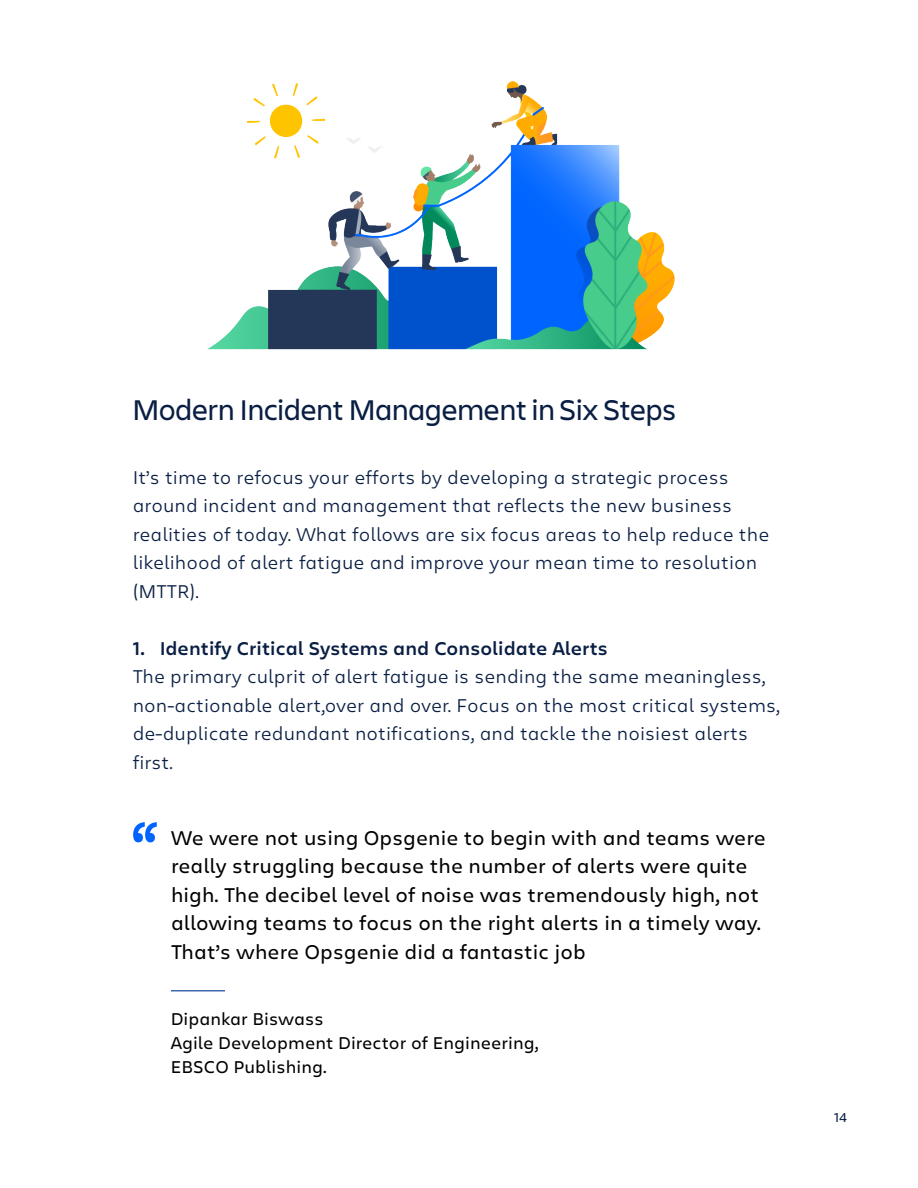
<style>
.page{position:relative;width:918px;height:1188px;background:#fff}
.page>*{position:absolute;margin:0;border:0;box-sizing:border-box;transform-origin:0 0}
.t1{font:75px "Charlie Display";color:#0065ff}
.t2{font:30px "Charlie Display";color:#091e42}
.t3{font:21px/28.5px "Charlie Text";letter-spacing:.005em;color:#000}
.t4{font:300 19.5px/28.5px "Charlie Text";letter-spacing:.005em;color:#091e42}
.t5{font:600 19.5px "Charlie Text";letter-spacing:.005em;color:#091e42}
.t6{font:18px/24px "Charlie Text";letter-spacing:.005em;color:#000}
.t7{font:13.5px "Charlie Text";color:#091e42}
</style>
<div class="page">
<hr style="left:171px;top:990px;width:54px;height:2px;background:#4068b1">
<img style="left:207px;top:81px;width:468px;height:269px">
<h2 class="t2" style="left:132px;top:388px;width:545px">Modern Incident Management in Six Steps</h2>
<p class="t4" style="left:133px;top:462px;width:638px">It’s time to refocus your efforts by developing a strategic process around incident and management that reflects the new business realities of today. What follows are six focus areas to help reduce the likelihood of alert fatigue and improve your mean time to resolution (MTTR).</p>
<p class="t5" style="left:133px;top:634px;width:477px">1. Identify Critical Systems and Consolidate Alerts</p>
<p class="t4" style="left:133px;top:661px;width:649px">The primary culprit of alert fatigue is sending the same meaningless, non-actionable alert,over and over. Focus on the most critical systems, de-duplicate redundant notifications, and tackle the noisiest alerts first.</p>
<h1 class="t1" style="left:133px;top:793px;width:26px">“</h1>
<p class="t3" style="left:171px;top:822px;width:596px">We were not using Opsgenie to begin with and teams were really struggling because the number of alerts were quite high. The decibel level of noise was tremendously high, not allowing teams to focus on the right alerts in a timely way.<br>That’s where Opsgenie did a fantastic job</p>
<p class="t6" style="left:171px;top:1006px;width:369px">Dipankar Biswass<br>Agile Development Director of Engineering,<br>EBSCO Publishing.</p>
<p class="t7" style="left:834px;top:1108px;width:15px">14</p>
</div>
